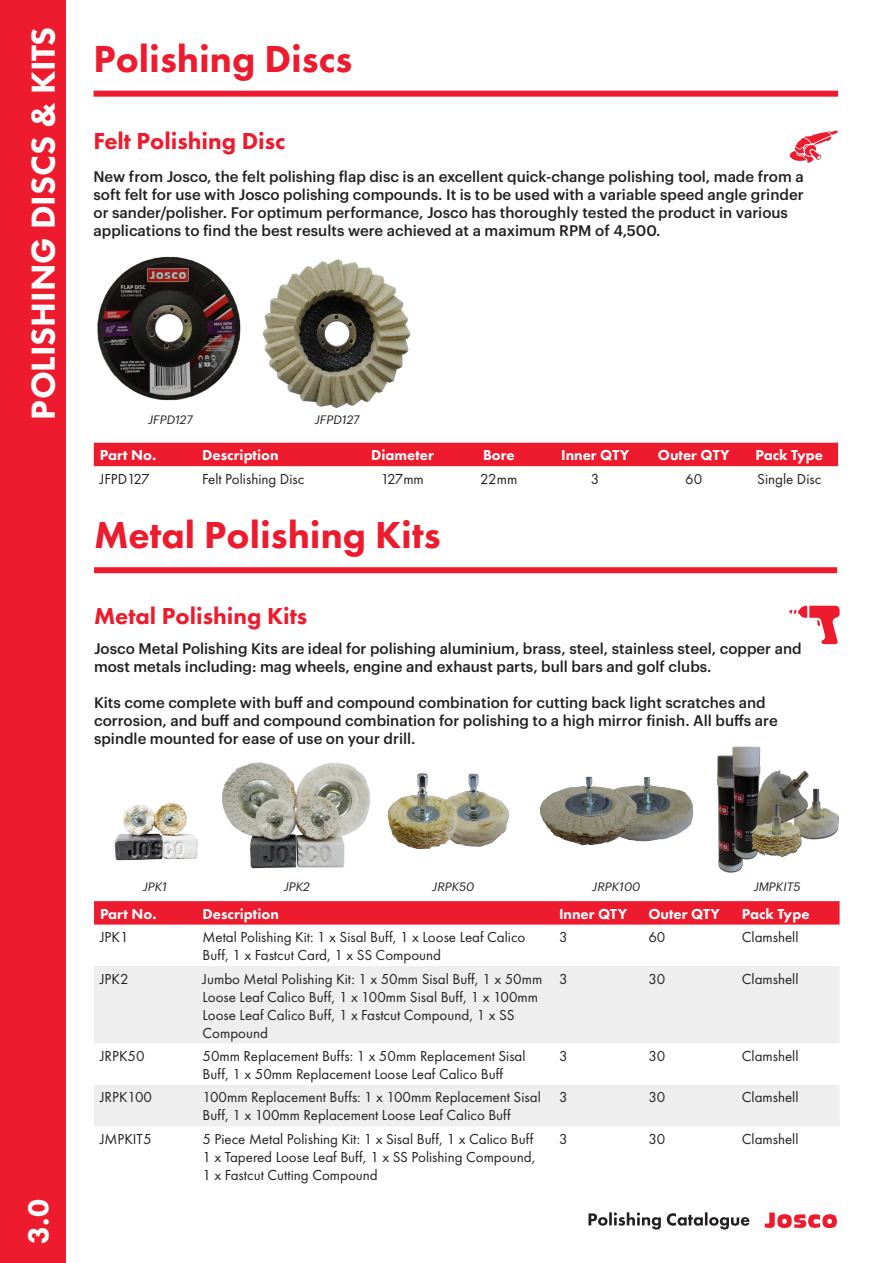
<style>
.page{position:relative;width:893px;height:1263px;background:#fff}
.page>*{position:absolute;margin:0;border:0;box-sizing:border-box;transform-origin:0 0}
.t1{font:800 39px "Futura PT";color:#ed1b2d}
.t2{font:800 34.5px "Futura PT";color:#fff}
.t3{font:800 30px "Futura PT";color:#fff}
.t4{font:800 24px "Futura PT";color:#ed1b2d}
.t5{font:500 15px/18px "Graphik";color:#231f20}
.t6{font:15px/18px "Futura PT";color:#231f20}
.t7{font:800 15px "Futura PT";color:#fff}
.t8{font:italic 12px "Graphik";color:#231f20}
</style>
<div class="page">
<div style="left:0;top:0;width:66px;height:1263px;background:#ed1b2d"></div>
<svg style="left:765px;top:1212px;width:72px;height:17px"></svg>
<svg style="left:588px;top:1212px;width:161px;height:17px"></svg>
<div style="left:94px;top:567px;width:743px;height:6px;background:#ed1b2d"></div>
<div style="left:94px;top:901px;width:746px;height:23px;background:#ed1b2d"></div>
<svg style="left:94px;top:966px;width:746px;height:160px;fill:#eeeeef"></svg>
<img style="left:717px;top:746px;width:122px;height:127px">
<svg style="left:789px;top:606px;width:51px;height:38px"></svg>
<img style="left:222px;top:762px;width:148px;height:107px">
<img style="left:540px;top:776px;width:154px;height:70px">
<img style="left:387px;top:773px;width:122px;height:76px">
<img style="left:114px;top:802px;width:84px;height:59px">
<div style="left:94px;top:443px;width:744px;height:23px;background:#ed1b2d"></div>
<img style="left:97px;top:256px;width:144px;height:145px">
<img style="left:262px;top:259px;width:149px;height:149px">
<div style="left:94px;top:91px;width:744px;height:6px;background:#ed1b2d"></div>
<svg style="left:789px;top:130px;width:49px;height:33px"></svg>
<h2 class="t2" style="left:22px;top:420px;width:395px;rotate:-90deg">POLISHING DISCS &amp; KITS</h2>
<h1 class="t1" style="left:94px;top:35px;width:260px">Polishing Discs</h1>
<h3 class="t4" style="left:94px;top:126px;width:193px">Felt Polishing Disc</h3>
<p class="t5" style="left:94px;top:166px;width:712px">New from Josco, the felt polishing flap disc is an excellent quick-change polishing tool, made from a soft felt for use with Josco polishing compounds. It is to be used with a variable speed angle grinder or sander/polisher. For optimum performance, Josco has thoroughly tested the product in various applications to find the best results were achieved at a maximum RPM of 4,500.</p>
<p class="t8" style="left:148px;top:411px;width:46px">JFPD127</p>
<p class="t8" style="left:315px;top:411px;width:46px">JFPD127</p>
<p class="t7" style="left:100px;top:446px;width:58px">Part No.</p>
<p class="t7" style="left:202px;top:446px;width:78px">Description</p>
<p class="t7" style="left:371px;top:446px;width:64px">Diameter</p>
<p class="t7" style="left:483px;top:446px;width:33px">Bore</p>
<p class="t7" style="left:561px;top:446px;width:70px">Inner QTY</p>
<p class="t7" style="left:658px;top:446px;width:73px">Outer QTY</p>
<p class="t7" style="left:755px;top:446px;width:69px">Pack Type</p>
<p class="t6" style="left:100px;top:469px;width:51px">JFPD127</p>
<p class="t6" style="left:202px;top:469px;width:104px">Felt Polishing Disc</p>
<p class="t6" style="left:381px;top:469px;width:44px">127mm</p>
<p class="t6" style="left:480px;top:469px;width:39px">22mm</p>
<p class="t6" style="left:591px;top:469px;width:10px">3</p>
<p class="t6" style="left:685px;top:469px;width:19px">60</p>
<p class="t6" style="left:757px;top:469px;width:66px">Single Disc</p>
<h1 class="t1" style="left:94px;top:510px;width:348px">Metal Polishing Kits</h1>
<h3 class="t4" style="left:94px;top:601px;width:215px">Metal Polishing Kits</h3>
<p class="t5" style="left:94px;top:639px;width:709px">Josco Metal Polishing Kits are ideal for polishing aluminium, brass, steel, stainless steel, copper and most metals including: mag wheels, engine and exhaust parts, bull bars and golf clubs.</p>
<p class="t5" style="left:94px;top:693px;width:685px">Kits come complete with buff and compound combination for cutting back light scratches and corrosion, and buff and compound combination for polishing to a high mirror finish. All buffs are spindle mounted for ease of use on your drill.</p>
<h3 class="t3" style="left:20px;top:1243px;width:46px;rotate:-90deg">3.0</h3>
<p class="t8" style="left:143px;top:877px;width:26px">JPK1</p>
<p class="t8" style="left:284px;top:877px;width:28px">JPK2</p>
<p class="t8" style="left:432px;top:877px;width:44px">JRPK50</p>
<p class="t8" style="left:592px;top:877px;width:50px">JRPK100</p>
<p class="t8" style="left:754px;top:877px;width:48px">JMPKIT5</p>
<p class="t7" style="left:100px;top:904px;width:58px">Part No.</p>
<p class="t7" style="left:203px;top:904px;width:78px">Description</p>
<p class="t7" style="left:559px;top:904px;width:70px">Inner QTY</p>
<p class="t7" style="left:648px;top:904px;width:73px">Outer QTY</p>
<p class="t7" style="left:742px;top:904px;width:69px">Pack Type</p>
<p class="t6" style="left:100px;top:928px;width:30px">JPK1</p>
<p class="t6" style="left:203px;top:928px;width:324px">Metal Polishing Kit: 1 x Sisal Buff, 1 x Loose Leaf Calico<br>Buff, 1 x Fastcut Card, 1 x SS Compound</p>
<p class="t6" style="left:559px;top:928px;width:10px">3</p>
<p class="t6" style="left:648px;top:928px;width:19px">60</p>
<p class="t6" style="left:742px;top:928px;width:58px">Clamshell</p>
<p class="t6" style="left:100px;top:969px;width:30px">JPK2</p>
<p class="t6" style="left:203px;top:969px;width:341px">Jumbo Metal Polishing Kit: 1 x 50mm Sisal Buff, 1 x 50mm Loose Leaf Calico Buff, 1 x 100mm Sisal Buff, 1 x 100mm Loose Leaf Calico Buff, 1 x Fastcut Compound, 1 x SS Compound</p>
<p class="t6" style="left:559px;top:969px;width:10px">3</p>
<p class="t6" style="left:648px;top:969px;width:19px">30</p>
<p class="t6" style="left:742px;top:969px;width:58px">Clamshell</p>
<p class="t6" style="left:100px;top:1047px;width:46px">JRPK50</p>
<p class="t6" style="left:203px;top:1047px;width:325px">50mm Replacement Buffs: 1 x 50mm Replacement Sisal<br>Buff, 1 x 50mm Replacement Loose Leaf Calico Buff</p>
<p class="t6" style="left:559px;top:1047px;width:10px">3</p>
<p class="t6" style="left:648px;top:1047px;width:19px">30</p>
<p class="t6" style="left:742px;top:1047px;width:58px">Clamshell</p>
<p class="t6" style="left:100px;top:1088px;width:54px">JRPK100</p>
<p class="t6" style="left:203px;top:1088px;width:340px">100mm Replacement Buffs: 1 x 100mm Replacement Sisal<br>Buff, 1 x 100mm Replacement Loose Leaf Calico Buff</p>
<p class="t6" style="left:559px;top:1088px;width:10px">3</p>
<p class="t6" style="left:648px;top:1088px;width:19px">30</p>
<p class="t6" style="left:742px;top:1088px;width:58px">Clamshell</p>
<p class="t6" style="left:100px;top:1130px;width:53px">JMPKIT5</p>
<p class="t6" style="left:203px;top:1130px;width:335px">5 Piece Metal Polishing Kit: 1 x Sisal Buff, 1 x Calico Buff<br>1 x Tapered Loose Leaf Buff, 1 x SS Polishing Compound,<br>1 x Fastcut Cutting Compound</p>
<p class="t6" style="left:559px;top:1130px;width:10px">3</p>
<p class="t6" style="left:648px;top:1130px;width:19px">30</p>
<p class="t6" style="left:742px;top:1130px;width:58px">Clamshell</p>
</div>
